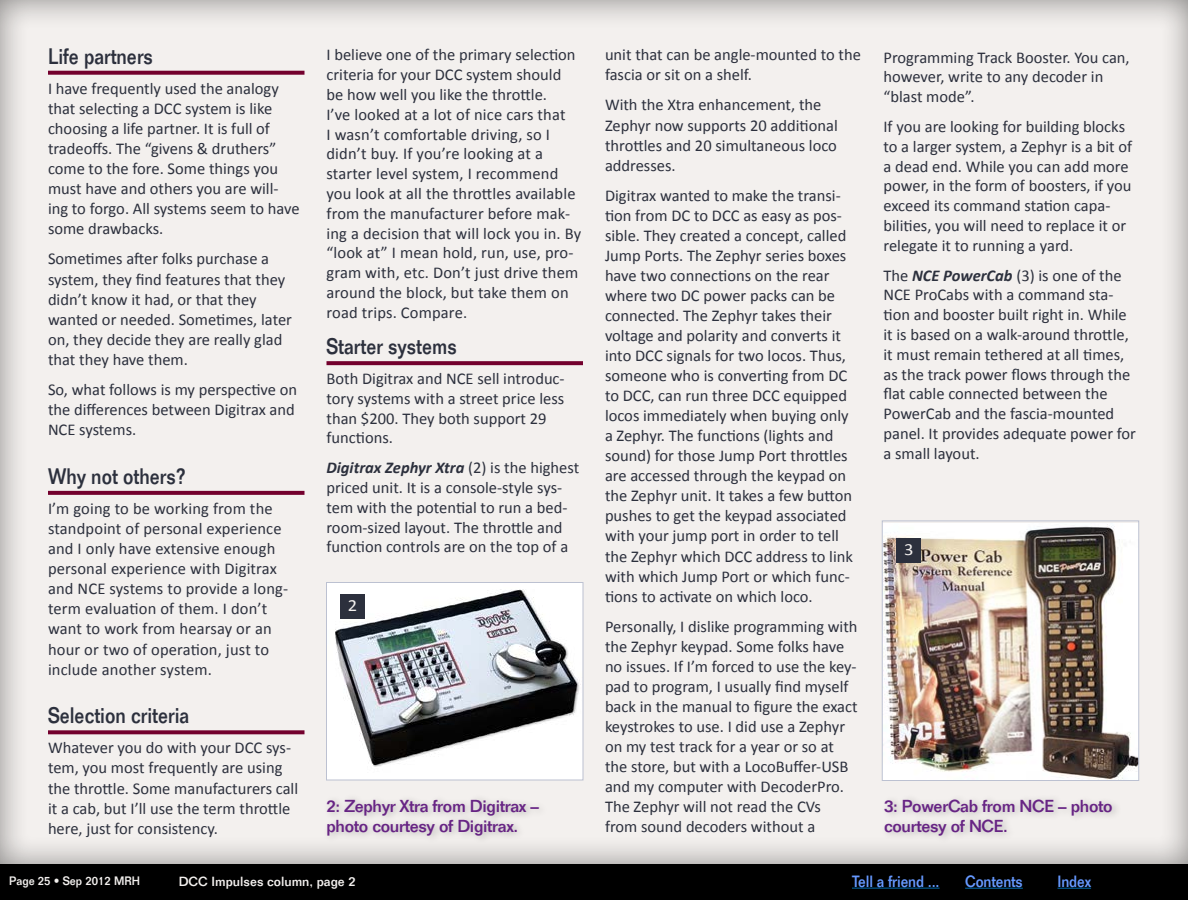
<style>
.page{position:relative;width:1188px;height:900px;background:#fff}
.page>*{position:absolute;margin:0;border:0;box-sizing:border-box;transform-origin:0 0}
.Body_text_-_with_dro{font:500 22px "Folio Std";color:#2c303d;scale:.85 1}
.t1{font:500 17px/20px "Folio Std";letter-spacing:-.02em;color:#672484}
.t2{font:17px "Calibri";color:#f3f0ee;scale:1.09 1}
.Body_text_-_with_dro-2{font:16.5px/19.8px "Calibri";color:#2c303d}
.t3{font:500 16px "Folio Std";letter-spacing:-.01em;color:#69f;scale:.9 1}
.t4{font:500 13px "Folio Std";color:#f3f0ee}
.t5{font:500 12px "Folio Std";color:#f3f0ee;scale:.95 1}
.s1{font-weight:700;font-style:italic}
</style>
<div class="page">
<div style="left:0;top:864px;width:1188px;height:36px;background:#000"></div>
<div style="left:0;top:0;width:1188px;height:864px;background:#000;opacity:.45"></div>
<hr style="left:965px;top:888px;width:58px;height:1px;background:#006aac">
<hr style="left:1058px;top:888px;width:33px;height:1px;background:#006aac">
<hr style="left:852px;top:888px;width:88px;height:1px;background:#006aac">
<svg style="left:48px;top:71px;width:256px;height:4px"></svg>
<svg style="left:48px;top:491px;width:256px;height:4px"></svg>
<svg style="left:48px;top:730px;width:256px;height:4px"></svg>
<svg style="left:326px;top:361px;width:257px;height:4px"></svg>
<img style="left:328px;top:584px;width:254px;height:194px">
<div style="left:326px;top:582px;width:258px;height:198px;border:1px solid #bcc1d1"></div>
<div style="left:323px;top:794px;width:226px;height:50px;background:#000;opacity:.25"></div>
<div style="left:340px;top:594px;width:25px;height:25px;background:#2c303d"></div>
<img style="left:884px;top:524px;width:253px;height:255px">
<div style="left:882px;top:520px;width:257px;height:261px;border:1px solid #bcc1d1"></div>
<div style="left:881px;top:794px;width:241px;height:50px;background:#000;opacity:.25"></div>
<div style="left:896px;top:538px;width:25px;height:25px;background:#2c303d"></div>
<p class="Body_text_-_with_dro" style="left:48px;top:43px;width:125px">Life partners</p>
<p class="Body_text_-_with_dro-2" style="left:48px;top:78px;width:253px;line-height:20.1px">I have frequently used the analogy that selecting a DCC system is like choosing a life partner. It is full of tradeoffs. The “givens &amp; druthers” come to the fore. Some things you must have and others you are will&shy;ing to forgo. All systems seem to have some drawbacks.</p>
<p class="Body_text_-_with_dro-2" style="left:48px;top:249px;width:246px;line-height:20.1px">Sometimes after folks purchase a system, they find features that they didn’t know it had, or that they wanted or needed. Sometimes, later on, they decide they are really glad that they have them.</p>
<p class="Body_text_-_with_dro-2" style="left:48px;top:379px;width:251px;line-height:20.1px">So, what follows is my perspective on the differences between Digitrax and<br>NCE systems.</p>
<p class="Body_text_-_with_dro" style="left:48px;top:463px;width:164px">Why not others?</p>
<p class="Body_text_-_with_dro-2" style="left:48px;top:498px;width:242px;line-height:20.1px">I’m going to be working from the standpoint of personal experience and I only have extensive enough personal experience with Digitrax and NCE systems to provide a long&shy;term evaluation of them. I don’t want to work from hearsay or an hour or two of operation, just to include another system.</p>
<p class="Body_text_-_with_dro" style="left:48px;top:702px;width:168px">Selection criteria</p>
<p class="Body_text_-_with_dro-2" style="left:48px;top:738px;width:252px;line-height:20.1px">Whatever you do with your DCC sys&shy;tem, you most frequently are using the throttle. Some manufacturers call it a cab, but I’ll use the term throttle here, just for consistency.</p>
<p class="Body_text_-_with_dro-2" style="left:326px;top:45px;width:256px">I believe one of the primary selection criteria for your DCC system should be how well you like the throttle.<br>I’ve looked at a lot of nice cars that<br>I wasn’t comfortable driving, so I didn’t buy. If you’re looking at a starter level system, I recommend you look at all the throttles available from the manufacturer before mak&shy;ing a decision that will lock you in. By “look at” I mean hold, run, use, pro&shy;gram with, etc. Don’t just drive them around the block, but take them on road trips. Compare.</p>
<p class="Body_text_-_with_dro" style="left:326px;top:333px;width:155px">Starter systems</p>
<p class="Body_text_-_with_dro-2" style="left:326px;top:369px;width:240px">Both Digitrax and NCE sell introduc&shy;tory systems with a street price less than $200. They both support 29 functions.</p>
<p class="Body_text_-_with_dro-2" style="left:326px;top:458px;width:254px"><span class="s1">Digitrax Zephyr Xtra</span> (2) is the highest priced unit. It is a console-style sys&shy;tem with the potential to run a bed&shy;room-sized layout. The throttle and function controls are on the top of a</p>
<p class="t2" style="left:348px;top:595px;width:10px">2</p>
<p class="t1" style="left:326px;top:796px;width:214px">2: Zephyr Xtra from Digitrax – photo courtesy of Digitrax.</p>
<p class="Body_text_-_with_dro-2" style="left:605px;top:45px;width:257px">unit that can be angle-mounted to the fascia or sit on a shelf.</p>
<p class="Body_text_-_with_dro-2" style="left:605px;top:95px;width:234px">With the Xtra enhancement, the<br>Zephyr now supports 20 additional throttles and 20 simultaneous loco addresses.</p>
<p class="Body_text_-_with_dro-2" style="left:605px;top:185px;width:250px">Digitrax wanted to make the transi&shy;tion from DC to DCC as easy as pos&shy;sible. They created a concept, called Jump Ports. The Zephyr series boxes have two connections on the rear where two DC power packs can be connected. The Zephyr takes their voltage and polarity and converts it into DCC signals for two locos. Thus, someone who is converting from DC to DCC, can run three DCC equipped locos immediately when buying only a Zephyr. The functions (lights and sound) for those Jump Port throttles are accessed through the keypad on the Zephyr unit. It takes a few button pushes to get the keypad associated with your jump port in order to tell the Zephyr which DCC address to link with which Jump Port or which func&shy;tions to activate on which loco.</p>
<p class="Body_text_-_with_dro-2" style="left:605px;top:616px;width:254px">Personally, I dislike programming with the Zephyr keypad. Some folks have no issues. If I’m forced to use the key&shy;pad to program, I usually find myself back in the manual to figure the exact keystrokes to use. I did use a Zephyr on my test track for a year or so at the store, but with a LocoBuffer-USB and my computer with DecoderPro.<br>The Zephyr will not read the CVs<br>from sound decoders without a</p>
<p class="Body_text_-_with_dro-2" style="left:884px;top:47px;width:248px">Programming Track Booster. You can, however, write to any decoder in “blast mode”.</p>
<p class="Body_text_-_with_dro-2" style="left:884px;top:117px;width:250px">If you are looking for building blocks to a larger system, a Zephyr is a bit of a dead end. While you can add more power, in the form of boosters, if you exceed its command station capa&shy;bilities, you will need to replace it or relegate it to running a yard.</p>
<p class="Body_text_-_with_dro-2" style="left:884px;top:265px;width:254px">The <span class="s1">NCE PowerCab</span> (3) is one of the<br>NCE ProCabs with a command sta&shy;tion and booster built right in. While it is based on a walk-around throttle, it must remain tethered at all times, as the track power flows through the flat cable connected between the<br>PowerCab and the fascia-mounted panel. It provides adequate power for a small layout.</p>
<p class="t2" style="left:904px;top:539px;width:10px">3</p>
<p class="t1" style="left:884px;top:796px;width:230px">3: PowerCab from NCE – photo courtesy of NCE.</p>
<p class="t5" style="left:9px;top:874px;width:139px">Page 25 • Sep 2012 MRH</p>
<p class="t3" style="left:852px;top:871px;width:99px">Tell a friend ...</p>
<p class="t3" style="left:965px;top:871px;width:66px">Contents</p>
<p class="t3" style="left:1058px;top:871px;width:39px">Index</p>
<p class="t4" style="left:179px;top:874px;width:179px">DCC Impulses column, page 2</p>
</div>
